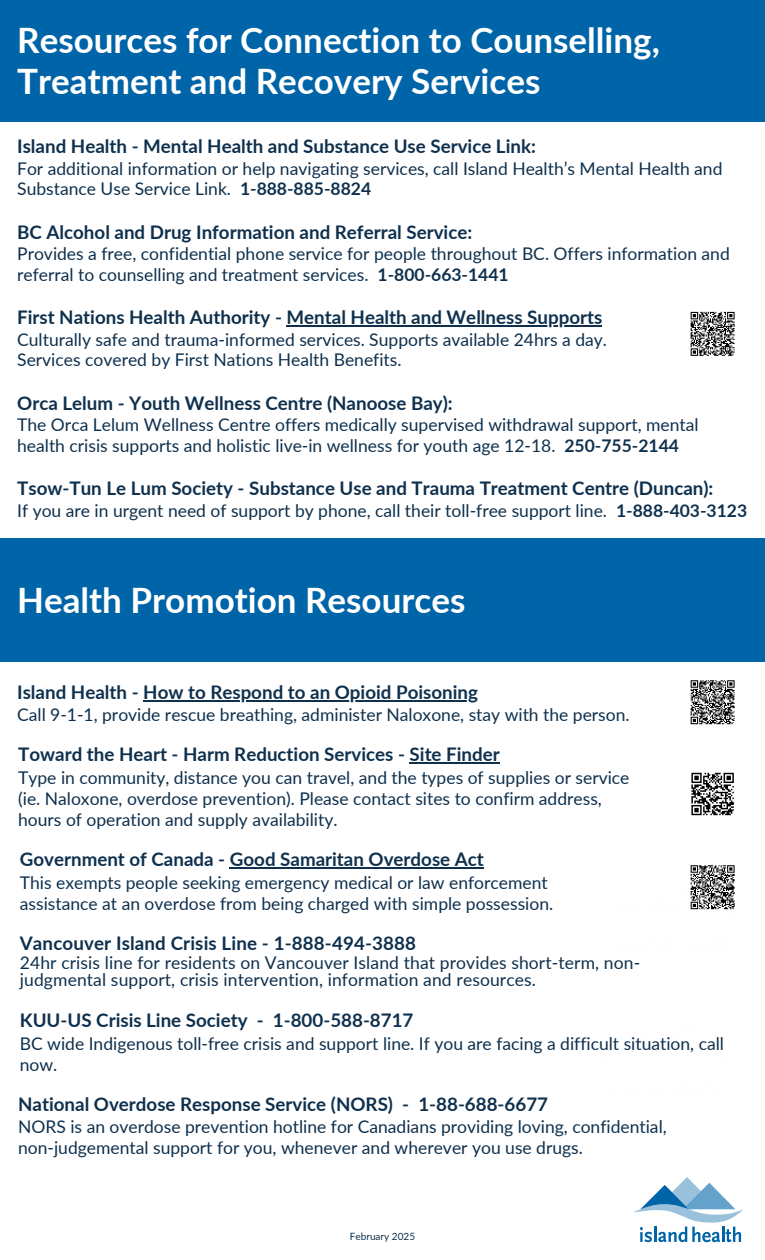
<style>
.page{position:relative;width:765px;height:1260px;background:#fff}
.page>*{position:absolute;margin:0;border:0;box-sizing:border-box;transform-origin:0 0}
.t1{font:700 35px/41.2px "Lato";color:#fff}
.t2{font:700 18.75px "Lato";color:#0e304d}
.t3{font:17.5px/20.6px "Lato";color:#0e304d}
.t4{font:10px "Lato";color:#0e304d}
.s1{font-weight:700}
</style>
<div class="page">
<div style="left:0;top:538px;width:765px;height:123px;background:#0064a8"></div>
<div style="left:0;top:0;width:765px;height:122px;background:#0064a8"></div>
<hr style="left:230px;top:867px;width:254px;height:2px;background:#0e304d">
<hr style="left:410px;top:762px;width:90px;height:2px;background:#0e304d">
<svg style="left:634px;top:1177px;width:110px;height:65px"></svg>
<svg style="left:690px;top:865px;width:45px;height:45px"></svg>
<svg style="left:691px;top:772px;width:43px;height:44px"></svg>
<hr style="left:287px;top:325px;width:315px;height:2px;background:#0e304d">
<hr style="left:143px;top:700px;width:335px;height:2px;background:#0e304d">
<svg style="left:690px;top:311px;width:45px;height:45px"></svg>
<svg style="left:690px;top:680px;width:45px;height:45px;background:#7f7f7f"></svg>
<h2 class="t1" style="left:17px;top:19px;width:644px">Resources for Connection to Counselling,<br>Treatment and Recovery Services</h2>
<h2 class="t2" style="left:17px;top:135px;width:520px">Island Health - Mental Health and Substance Use Service Link:</h2>
<h2 class="t3" style="left:17px;top:158px;width:707px">For additional information or help navigating services, call Island Health’s Mental Health and<br>Substance Use Service Link. <span class="s1">1-888-885-8824</span></h2>
<h2 class="t2" style="left:17px;top:220px;width:457px">BC Alcohol and Drug Information and Referral Service:</h2>
<h2 class="t3" style="left:17px;top:243px;width:714px">Provides a free, confidential phone service for people throughout BC. Offers information and referral to counselling and treatment services. <span class="s1">1-800-663-1441</span></h2>
<p class="t2" style="left:17px;top:306px;width:587px">First Nations Health Authority - Mental Health and Wellness Supports</p>
<h2 class="t3" style="left:17px;top:329px;width:591px">Culturally safe and trauma-informed services. Supports available 24hrs a day.<br>Services covered by First Nations Health Benefits.</h2>
<h2 class="t2" style="left:17px;top:391px;width:437px">Orca Lelum - Youth Wellness Centre (Nanoose Bay):</h2>
<h2 class="t3" style="left:17px;top:414px;width:683px">The Orca Lelum Wellness Centre offers medically supervised withdrawal support, mental health crisis supports and holistic live-in wellness for youth age 12-18. <span class="s1">250-755-2144</span></h2>
<h1 class="t2" style="left:17px;top:476px;width:698px">Tsow-Tun Le Lum Society - Substance Use and Trauma Treatment Centre (Duncan):</h1>
<h1 class="t3" style="left:17px;top:499px;width:732px">If you are in urgent need of support by phone, call their toll-free support line. <span class="s1">1-888-403-3123</span></h1>
<p class="t1" style="left:17px;top:579px;width:450px">Health Promotion Resources</p>
<h2 class="t2" style="left:17px;top:681px;width:462px">Island Health - How to Respond to an Opioid Poisoning</h2>
<p class="t3" style="left:17px;top:704px;width:614px">Call 9-1-1, provide rescue breathing, administer Naloxone, stay with the person.</p>
<h2 class="t2" style="left:18px;top:742px;width:483px">Toward the Heart - Harm Reduction Services - Site Finder</h2>
<h2 class="t3" style="left:18px;top:767px;width:613px">Type in community, distance you can travel, and the types of supplies or service (ie. Naloxone, overdose prevention). Please contact sites to confirm address, hours of operation and supply availability.</h2>
<h1 class="t2" style="left:20px;top:847px;width:466px">Government of Canada - Good Samaritan Overdose Act</h1>
<h1 class="t3" style="left:20px;top:872px;width:535px">This exempts people seeking emergency medical or law enforcement assistance at an overdose from being charged with simple possession.</h1>
<h2 class="t2" style="left:20px;top:931px;width:398px">Vancouver Island Crisis Line - 1-888-494-3888</h2>
<h2 class="t3" style="left:20px;top:953px;width:622px;line-height:17.8px">24hr crisis line for residents on Vancouver Island that provides short-term, non&shy;judgmental support, crisis intervention, information and resources.</h2>
<h2 class="t2" style="left:20px;top:1009px;width:395px">KUU-US Crisis Line Society - 1-800-588-8717</h2>
<h2 class="t3" style="left:20px;top:1033px;width:706px">BC wide Indigenous toll-free crisis and support line. If you are facing a difficult situation, call now.</h2>
<p class="t2" style="left:18px;top:1093px;width:531px">National Overdose Response Service (NORS) - 1-88-688-6677</p>
<p class="t3" style="left:18px;top:1116px;width:650px">NORS is an overdose prevention hotline for Canadians providing loving, confidential, non-judgemental support for you, whenever and wherever you use drugs.</p>
<p class="t4" style="left:350px;top:1230px;width:67px">February 2025</p>
</div>
